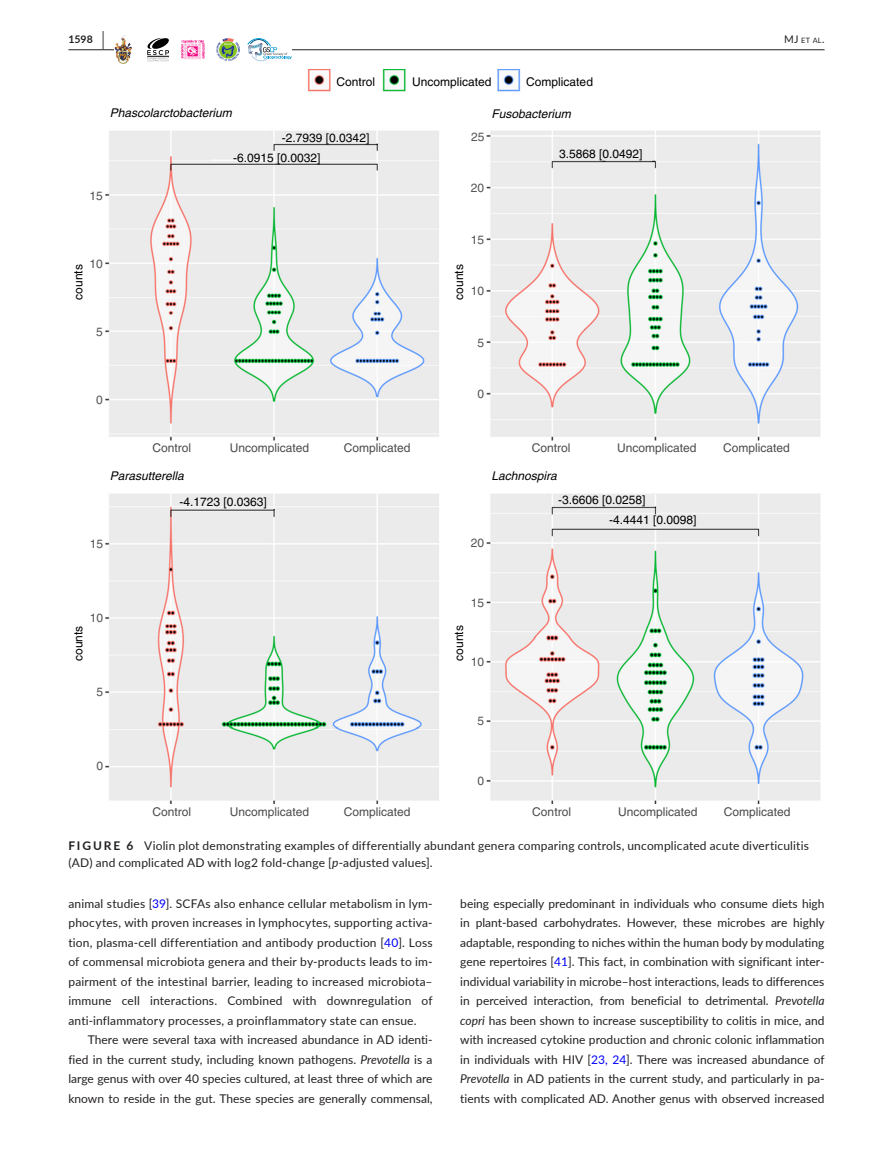
<style>
.page{position:relative;width:893px;height:1174px;background:#fff}
.page>*{position:absolute;margin:0;border:0;box-sizing:border-box;transform-origin:0 0}
.t1{font:12px/19.5px "Lato";letter-spacing:.01em;color:#231f20;text-align:justify}
.t2{font:12px/20.4px "Helvetica";color:#000}
.t3{font:12px "Helvetica";color:#4b4b4b}
.t4{font:italic 12px "Helvetica";color:#000}
.t5{font:12px "Helvetica";color:#555}
.t6{font:700 10.5px "Lato";color:#231f20}
.t7{font:7.35px "Lato";color:#231f20}
.s1{font-size:19.5px}
.s2{font-size:10.5px}
.s3{font-weight:700}
.s4{font-style:italic}
.s5{color:#00f}
</style>
<div class="page">
<hr style="left:68px;top:49px;width:756px;height:1px;background:#231f20">
<div style="left:114px;top:35px;width:178px;height:30px;background:#fff"></div>
<img style="left:115px;top:36px;width:15px;height:28px">
<svg style="left:147px;top:38px;width:22px;height:23px"></svg>
<img style="left:181px;top:40px;width:24px;height:20px">
<img style="left:217px;top:39px;width:22px;height:22px">
<svg style="left:247px;top:38px;width:45px;height:23px"></svg>
<img style="left:106px;top:69px;width:715px;height:735px">
<p class="t6" style="left:68px;top:31px;width:37px">1598 <span class="s1">|</span></p>
<p class="t7" style="left:784px;top:35px;width:42px"><span class="s2">MJ</span> et al<span class="s2">.</span></p>
<p class="t4" style="left:110px;top:105px;width:124px">Phascolarctobacterium</p>
<p class="t2" style="left:336px;top:71px;width:40px">Control</p>
<p class="t2" style="left:282px;top:127px;width:89px">-2.7939 [0.0342]</p>
<p class="t2" style="left:233px;top:147px;width:89px">-6.0915 [0.0032]</p>
<p class="t5" style="left:89px;top:189px;width:15px">15</p>
<p class="t5" style="left:89px;top:257px;width:15px">10</p>
<p class="t2" style="left:68px;top:300px;width:37px;rotate:-90deg">counts</p>
<p class="t5" style="left:96px;top:325px;width:8px">5</p>
<p class="t2" style="left:412px;top:71px;width:81px">Uncomplicated</p>
<p class="t2" style="left:526px;top:71px;width:68px">Complicated</p>
<p class="t5" style="left:471px;top:130px;width:15px">25</p>
<p class="t4" style="left:491px;top:107px;width:81px">Fusobacterium</p>
<p class="t2" style="left:559px;top:144px;width:85px">3.5868 [0.0492]</p>
<p class="t5" style="left:471px;top:181px;width:15px">20</p>
<p class="t2" style="left:449px;top:300px;width:37px;rotate:-90deg">counts</p>
<p class="t5" style="left:471px;top:232px;width:15px">15</p>
<p class="t5" style="left:471px;top:284px;width:15px">10</p>
<p class="t5" style="left:477px;top:335px;width:8px">5</p>
<p class="t5" style="left:96px;top:393px;width:8px">0</p>
<p class="t5" style="left:477px;top:387px;width:8px">0</p>
<p class="t5" style="left:90px;top:536px;width:15px">15</p>
<p class="t3" style="left:152px;top:440px;width:40px">Control</p>
<p class="t3" style="left:230px;top:440px;width:81px">Uncomplicated</p>
<p class="t3" style="left:344px;top:440px;width:68px">Complicated</p>
<p class="t3" style="left:532px;top:440px;width:40px">Control</p>
<p class="t3" style="left:617px;top:440px;width:81px">Uncomplicated</p>
<p class="t3" style="left:723px;top:440px;width:68px">Complicated</p>
<p class="t4" style="left:110px;top:468px;width:76px">Parasutterella</p>
<p class="t4" style="left:491px;top:468px;width:67px">Lachnospira</p>
<p class="t2" style="left:180px;top:491px;width:89px">-4.1723 [0.0363]</p>
<p class="t2" style="left:609px;top:489px;width:89px;text-indent:-51px">-3.6606 [0.0258]<br>-4.4441 [0.0098]</p>
<p class="t5" style="left:471px;top:536px;width:15px">20</p>
<p class="t2" style="left:68px;top:661px;width:37px;rotate:-90deg">counts</p>
<p class="t5" style="left:90px;top:610px;width:15px">10</p>
<p class="t5" style="left:97px;top:684px;width:8px">5</p>
<p class="t5" style="left:97px;top:758px;width:8px">0</p>
<p class="t2" style="left:449px;top:660px;width:37px;rotate:-90deg">counts</p>
<p class="t5" style="left:471px;top:595px;width:15px">15</p>
<p class="t5" style="left:471px;top:654px;width:15px">10</p>
<p class="t5" style="left:477px;top:714px;width:8px">5</p>
<p class="t5" style="left:477px;top:773px;width:8px">0</p>
<p class="t3" style="left:152px;top:804px;width:40px">Control</p>
<p class="t3" style="left:230px;top:804px;width:81px">Uncomplicated</p>
<p class="t3" style="left:344px;top:804px;width:68px">Complicated</p>
<p class="t3" style="left:532px;top:804px;width:40px">Control</p>
<p class="t3" style="left:618px;top:804px;width:81px">Uncomplicated</p>
<p class="t3" style="left:724px;top:804px;width:68px">Complicated</p>
<p class="t1" style="left:68px;top:837px;width:742px;line-height:16.5px"><span class="s3">FIGURE 6</span> Violin plot demonstrating examples of differentially abundant genera comparing controls, uncomplicated acute diverticulitis (AD) and complicated AD with log2 fold-change [<span class="s4">p</span>-adjusted values].</p>
<p class="t1" style="left:68px;top:893px;width:366px">animal studies [<span class="s5">39</span>]. SCFAs also enhance cellular metabolism in lym&shy;phocytes, with proven increases in lymphocytes, supporting activa&shy;tion, plasma-cell differentiation and antibody production [<span class="s5">40</span>]. Loss of commensal microbiota genera and their by-products leads to im&shy;pairment of the intestinal barrier, leading to increased microbiota– immune cell interactions. Combined with downregulation of anti-inflammatory processes, a proinflammatory state can ensue.</p>
<p class="t1" style="left:68px;top:1029px;width:366px;text-indent:20px">There were several taxa with increased abundance in AD identi&shy;fied in the current study, including known pathogens. <span class="s4">Prevotella</span> is a large genus with over 40 species cultured, at least three of which are known to reside in the gut. These species are generally commensal,</p>
<p class="t1" style="left:460px;top:893px;width:366px">being especially predominant in individuals who consume diets high in plant-based carbohydrates. However, these microbes are highly adaptable, responding to niches within the human body by modulating gene repertoires [<span class="s5">41</span>]. This fact, in combination with significant inter&shy;individual variability in microbe–host interactions, leads to differences in perceived interaction, from beneficial to detrimental. <span class="s4">Prevotella copri</span> has been shown to increase susceptibility to colitis in mice, and with increased cytokine production and chronic colonic inflammation in individuals with HIV [<span class="s5">23, 24</span>]. There was increased abundance of <span class="s4">Prevotella</span> in AD patients in the current study, and particularly in pa&shy;tients with complicated AD. Another genus with observed increased</p>
</div>
